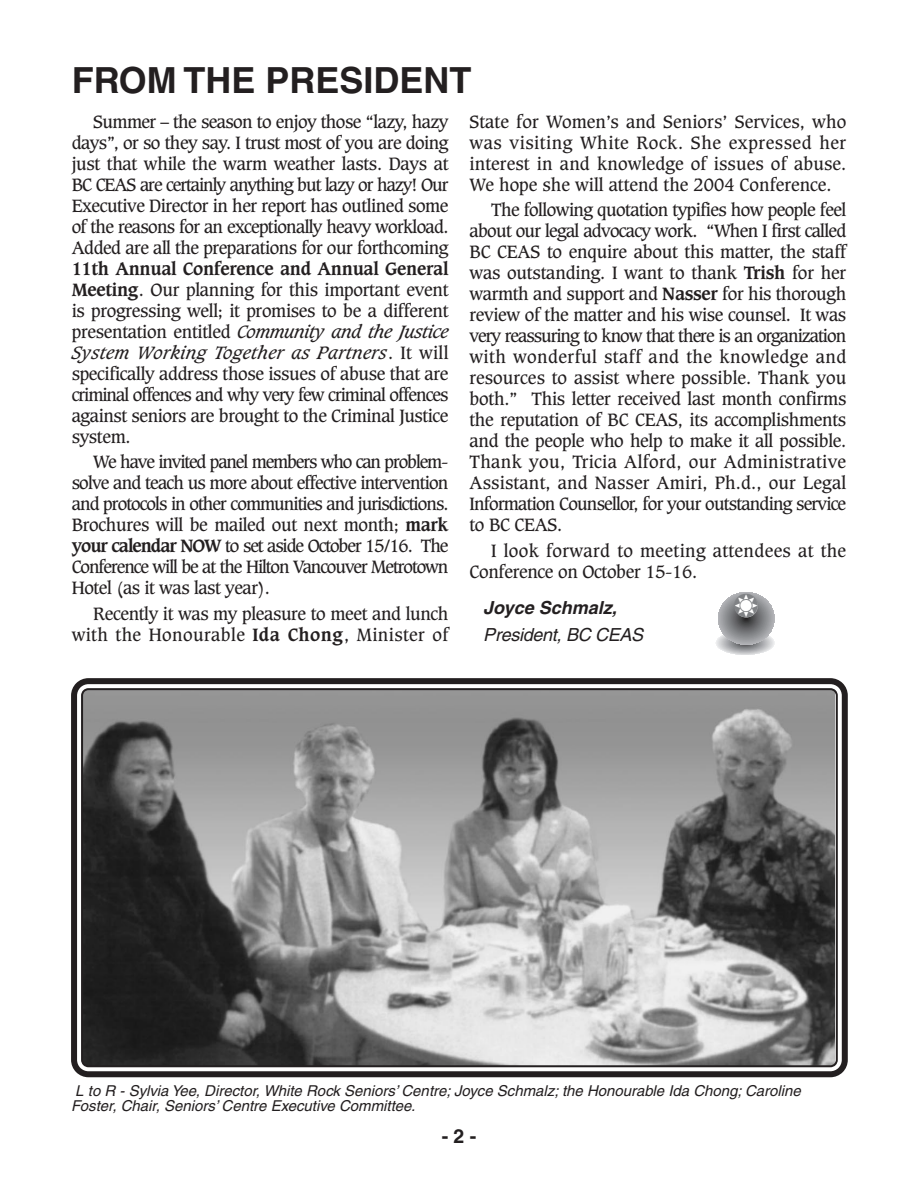
<style>
.page{position:relative;width:918px;height:1188px;background:#fff}
.page>*{position:absolute;margin:0;border:0;box-sizing:border-box;transform-origin:0 0}
.t1{font:700 36px "Helvetica";color:#231f20}
.t2{font:700 19.5px "Helvetica";color:#231f20}
.t3{font:italic 18px "Helvetica";letter-spacing:-.015em;color:#231f20}
.t4{font:italic 700 18px "Helvetica";color:#231f20}
.t5{font:17.25px/21px "Caxton";letter-spacing:-.02em;color:#231f20;text-align:justify}
.t6{font:17.25px/21px "Caxton";letter-spacing:.02em;color:#231f20}
.t7{font:italic 15px/15px "Helvetica";color:#231f20}
.s1{font-weight:700}
.s2{font-style:italic}
</style>
<div class="page">
<svg style="left:71px;top:678px;width:777px;height:400px"></svg>
<svg style="left:80px;top:687px;width:759px;height:381px;background:#868686"></svg>
<svg style="left:716px;top:592px;width:58px;height:63px"></svg>
<h1 class="t1" style="left:72px;top:67px;width:401px">FROM THE PRESIDENT</h1>
<p class="t5" style="left:72px;top:113px;width:378px;text-indent:22px">Summer – the season to enjoy those “lazy, hazy days”, or so they say. I trust most of you are doing just that while the warm weather lasts. Days at BC CEAS are certainly anything but lazy or hazy! Our Executive Director in her report has outlined some of the reasons for an exceptionally heavy workload.<br>Added are all the preparations for our forthcoming</p>
<p class="t5" style="left:72px;top:260px;width:378px"><span class="s1">11th Annual Conference and Annual General Meeting</span>. Our planning for this important event is progressing well; it promises to be a different presentation entitled <span class="s2">Community and the Justice System Working Together as Partners</span>. It will specifically address those issues of abuse that are criminal offences and why very few criminal offences against seniors are brought to the Criminal Justice system.</p>
<p class="t5" style="left:72px;top:453px;width:378px;text-indent:22px">We have invited panel members who can problem&shy;solve and teach us more about effective intervention and protocols in other communities and jurisdictions.<br>Brochures will be mailed out next month; <span class="s1">mark your calendar NOW</span> to set aside October 15/16. The Conference will be at the Hilton Vancouver Metrotown Hotel (as it was last year).</p>
<p class="t5" style="left:72px;top:604px;width:378px;text-align:right">Recently it was my pleasure to meet and lunch with the Honourable <span class="s1">Ida Chong</span>, Minister of</p>
<p class="t5" style="left:470px;top:113px;width:378px">State for Women’s and Seniors’ Services, who was visiting White Rock. She expressed her interest in and knowledge of issues of abuse.<br>We hope she will attend the 2004 Conference.</p>
<p class="t5" style="left:470px;top:201px;width:378px;text-indent:22px">The following quotation typifies how people feel about our legal advocacy work. “When I first called BC CEAS to enquire about this matter, the staff was outstanding. I want to thank <span class="s1">Trish</span> for her warmth and support and <span class="s1">Nasser</span> for his thorough review of the matter and his wise counsel. It was very reassuring to know that there is an organization with wonderful staff and the knowledge and resources to assist where possible. Thank you both.” This letter received last month confirms the reputation of BC CEAS, its accomplishments and the people who help to make it all possible.<br>Thank you, Tricia Alford, our Administrative Assistant, and Nasser Amiri, Ph.d., our Legal Information Counsellor, for your outstanding service to BC CEAS.</p>
<p class="t6" style="left:470px;top:541px;width:378px;text-indent:22px">I look forward to meeting attendees at the<br>Conference on October 15-16.</p>
<p class="t4" style="left:483px;top:602px;width:135px">Joyce Schmalz,</p>
<p class="t3" style="left:483px;top:628px;width:161px">President, BC CEAS</p>
<p class="t7" style="left:71px;top:1084px;width:731px">L to R - Sylvia Yee, Director, White Rock Seniors’ Centre; Joyce Schmalz; the Honourable Ida Chong; Caroline<br>Foster, Chair, Seniors’ Centre Executive Committee.</p>
<p class="t2" style="left:442px;top:1129px;width:36px">- 2 -</p>
</div>
